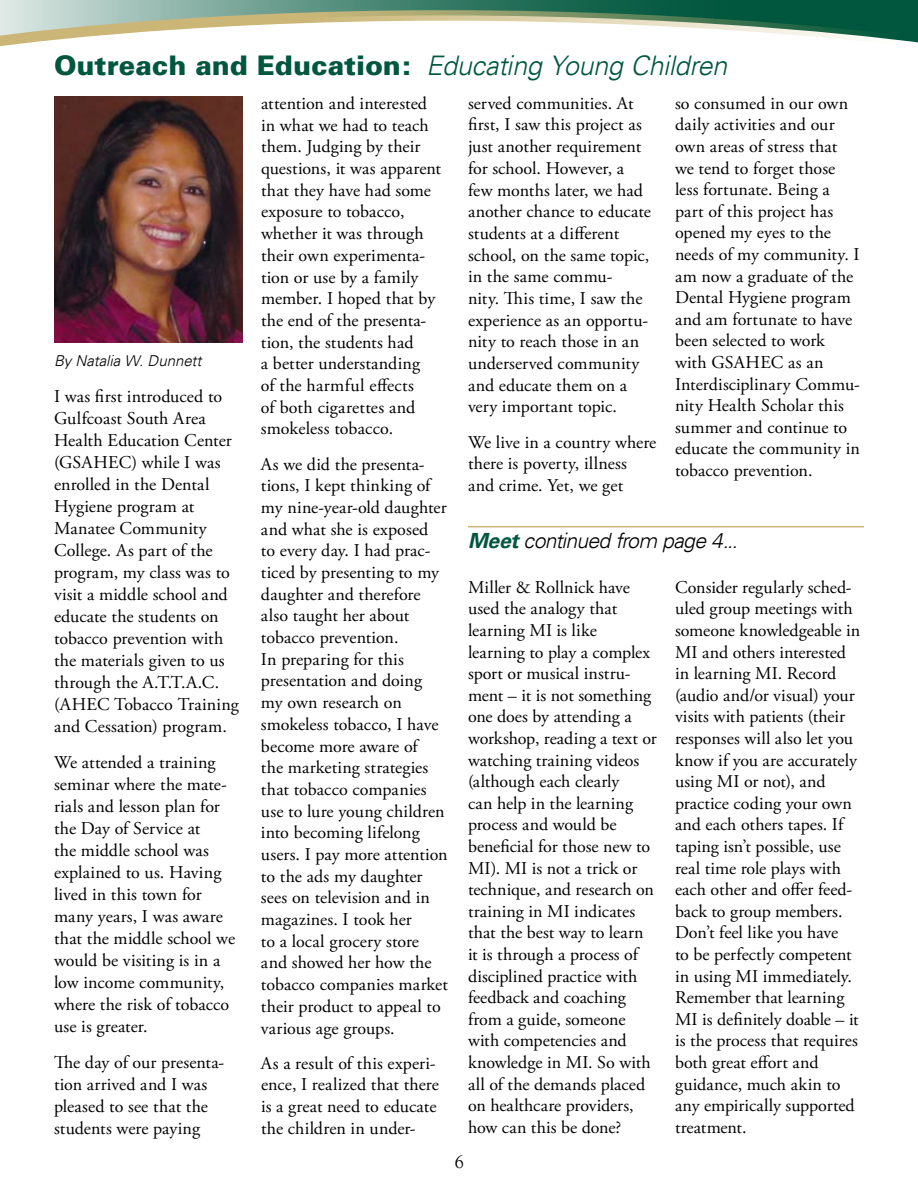
<style>
.page{position:relative;width:918px;height:1188px;background:#fff}
.page>*{position:absolute;margin:0;border:0;box-sizing:border-box;transform-origin:0 0}
.t1{font:italic 300 27px "Univers";letter-spacing:-.01em;color:#00573d}
.t2{font:italic 300 21px "Univers";letter-spacing:-.03em;color:#000}
.t3{font:18px/21.6px "Adobe Garamond Pro";letter-spacing:.005em;color:#000}
.t4{font:18px "Goudy";color:#000}
.t5{font:italic 300 15px "Univers";color:#000}
.s1{font-weight:900;font-style:normal}
.s2{font-weight:700;color:#00573d}
</style>
<div class="page">
<svg style="left:0;top:0;width:918px;height:47px"></svg>
<img style="left:54px;top:96px;width:189px;height:246px">
<hr style="left:468px;top:526px;width:396px;height:1px;background:#cbb677">
<h1 class="t1" style="left:54px;top:50px;width:675px"><span class="s1">Outreach and Education:</span> Educating Young Children</h1>
<p class="t5" style="left:54px;top:352px;width:149px">By Natalia W. Dunnett</p>
<p class="t3" style="left:54px;top:386px;width:187px;line-height:22px">I was first introduced to<br>Gulfcoast South Area<br>Health Education Center (GSAHEC) while I was enrolled in the Dental<br>Hygiene program at<br>Manatee Community<br>College. As part of the program, my class was to visit a middle school and educate the students on tobacco prevention with the materials given to us through the A.T.T.A.C. (AHEC Tobacco Training and Cessation) program.</p>
<p class="t3" style="left:54px;top:752px;width:183px;line-height:22px">We attended a training seminar where the mate&shy;rials and lesson plan for the Day of Service at<br>the middle school was explained to us. Having lived in this town for many years, I was aware that the middle school we would be visiting is in a low income community, where the risk of tobacco use is greater.</p>
<p class="t3" style="left:54px;top:1052px;width:172px;line-height:22px">The day of our presenta&shy;tion arrived and I was pleased to see that the students were paying</p>
<p class="t3" style="left:261px;top:93px;width:182px">attention and interested in what we had to teach them. Judging by their questions, it was apparent that they have had some exposure to tobacco, whether it was through their own experimenta&shy;tion or use by a family member. I hoped that by the end of the presenta&shy;tion, the students had<br>a better understanding<br>of the harmful effects<br>of both cigarettes and smokeless tobacco.</p>
<p class="t3" style="left:261px;top:454px;width:189px">As we did the presenta&shy;tions, I kept thinking of my nine-year-old daughter and what she is exposed<br>to every day. I had prac&shy;ticed by presenting to my daughter and therefore also taught her about tobacco prevention.<br>In preparing for this presentation and doing my own research on smokeless tobacco, I have become more aware of<br>the marketing strategies that tobacco companies use to lure young children into becoming lifelong users. I pay more attention to the ads my daughter sees on television and in magazines. I took her<br>to a local grocery store and showed her how the tobacco companies market their product to appeal to various age groups.</p>
<p class="t3" style="left:261px;top:1053px;width:179px">As a result of this experi&shy;ence, I realized that there is a great need to educate the children in under-</p>
<p class="t3" style="left:468px;top:93px;width:185px">served communities. At first, I saw this project as just another requirement for school. However, a few months later, we had another chance to educate students at a different school, on the same topic, in the same commu-<br>nity. This time, I saw the experience as an opportu&shy;nity to reach those in an underserved community and educate them on a very important topic.</p>
<p class="t3" style="left:468px;top:432px;width:190px">We live in a country where there is poverty, illness and crime. Yet, we get</p>
<p class="t3" style="left:675px;top:93px;width:187px">so consumed in our own daily activities and our own areas of stress that we tend to forget those less fortunate. Being a part of this project has opened my eyes to the needs of my community. I am now a graduate of the<br>Dental Hygiene program and am fortunate to have been selected to work with GSAHEC as an<br>Interdisciplinary Commu&shy;nity Health Scholar this summer and continue to educate the community in tobacco prevention.</p>
<p class="t2" style="left:468px;top:528px;width:271px"><span class="s2">Meet</span> continued from page 4...</p>
<p class="t3" style="left:468px;top:577px;width:190px">Miller &amp; Rollnick have used the analogy that learning MI is like learning to play a complex sport or musical instru&shy;ment – it is not something one does by attending a workshop, reading a text or watching training videos (although each clearly<br>can help in the learning process and would be beneficial for those new to<br>MI). MI is not a trick or technique, and research on training in MI indicates that the best way to learn it is through a process of disciplined practice with feedback and coaching from a guide, someone with competencies and knowledge in MI. So with all of the demands placed on healthcare providers, how can this be done?</p>
<p class="t3" style="left:675px;top:577px;width:187px">Consider regularly sched&shy;uled group meetings with someone knowledgeable in<br>MI and others interested in learning MI. Record (audio and/or visual) your visits with patients (their responses will also let you know if you are accurately using MI or not), and practice coding your own and each others tapes. If taping isn’t possible, use real time role plays with each other and offer feed&shy;back to group members.<br>Don’t feel like you have<br>to be perfectly competent in using MI immediately.<br>Remember that learning<br>MI is definitely doable – it is the process that requires both great effort and guidance, much akin to any empirically supported treatment.</p>
<p class="t4" style="left:455px;top:1150px;width:10px">6</p>
</div>
